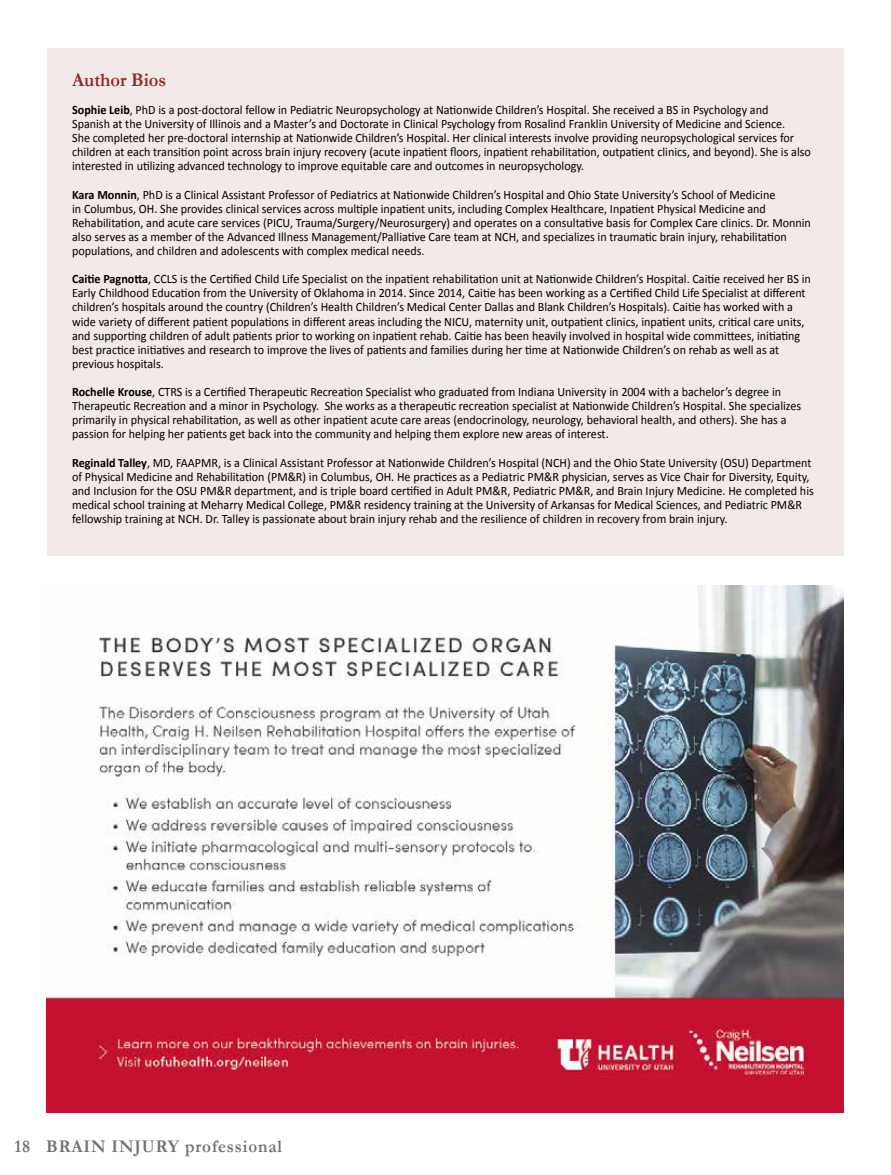
<style>
.page{position:relative;width:891px;height:1175px;background:#fff}
.page>*{position:absolute;margin:0;border:0;box-sizing:border-box;transform-origin:0 0}
.t1{font:700 19.5px "Garamond";color:#952823;scale:.95 1}
.t2{font:700 18px "Garamond";letter-spacing:.05em;color:#707172;scale:.95 1}
.t3{font:12.75px/14.1px "Calibri";color:#000;scale:.95 1}
.s1{font-weight:700}
</style>
<div class="page">
<div style="left:47px;top:48px;width:797px;height:507px;background:#f4e9e9"></div>
<img style="left:46px;top:586px;width:798px;height:526px">
<h1 class="t1" style="left:72px;top:68px;width:101px">Author Bios</h1>
<p class="t3" style="left:72px;top:103px;width:779px"><span class="s1">Sophie Leib</span>, PhD is a post-doctoral fellow in Pediatric Neuropsychology at Nationwide Children’s Hospital. She received a BS in Psychology and<br>Spanish at the University of Illinois and a Master’s and Doctorate in Clinical Psychology from Rosalind Franklin University of Medicine and Science.<br>She completed her pre-doctoral internship at Nationwide Children’s Hospital. Her clinical interests involve providing neuropsychological services for children at each transition point across brain injury recovery (acute inpatient floors, inpatient rehabilitation, outpatient clinics, and beyond). She is also interested in utilizing advanced technology to improve equitable care and outcomes in neuropsychology.</p>
<p class="t3" style="left:72px;top:187px;width:779px"><span class="s1">Kara Monnin</span>, PhD is a Clinical Assistant Professor of Pediatrics at Nationwide Children’s Hospital and Ohio State University’s School of Medicine<br>in Columbus, OH. She provides clinical services across multiple inpatient units, including Complex Healthcare, Inpatient Physical Medicine and Rehabilitation, and acute care services (PICU, Trauma/Surgery/Neurosurgery) and operates on a consultative basis for Complex Care clinics. Dr. Monnin also serves as a member of the Advanced Illness Management/Palliative Care team at NCH, and specializes in traumatic brain injury, rehabilitation populations, and children and adolescents with complex medical needs.</p>
<p class="t3" style="left:72px;top:272px;width:779px"><span class="s1">Caitie Pagnotta</span>, CCLS is the Certified Child Life Specialist on the inpatient rehabilitation unit at Nationwide Children’s Hospital. Caitie received her BS in Early Childhood Education from the University of Oklahoma in 2014. Since 2014, Caitie has been working as a Certified Child Life Specialist at different children’s hospitals around the country (Children’s Health Children’s Medical Center Dallas and Blank Children’s Hospitals). Caitie has worked with a wide variety of different patient populations in different areas including the NICU, maternity unit, outpatient clinics, inpatient units, critical care units, and supporting children of adult patients prior to working on inpatient rehab. Caitie has been heavily involved in hospital wide committees, initiating best practice initiatives and research to improve the lives of patients and families during her time at Nationwide Children’s on rehab as well as at previous hospitals.</p>
<p class="t3" style="left:72px;top:385px;width:769px"><span class="s1">Rochelle Krouse</span>, CTRS is a Certified Therapeutic Recreation Specialist who graduated from Indiana University in 2004 with a bachelor’s degree in Therapeutic Recreation and a minor in Psychology. She works as a therapeutic recreation specialist at Nationwide Children’s Hospital. She specializes primarily in physical rehabilitation, as well as other inpatient acute care areas (endocrinology, neurology, behavioral health, and others). She has a passion for helping her patients get back into the community and helping them explore new areas of interest.</p>
<p class="t3" style="left:72px;top:455px;width:782px"><span class="s1">Reginald Talley</span>, MD, FAAPMR, is a Clinical Assistant Professor at Nationwide Children’s Hospital (NCH) and the Ohio State University (OSU) Department of Physical Medicine and Rehabilitation (PM&amp;R) in Columbus, OH. He practices as a Pediatric PM&amp;R physician, serves as Vice Chair for Diversity, Equity, and Inclusion for the OSU PM&amp;R department, and is triple board certified in Adult PM&amp;R, Pediatric PM&amp;R, and Brain Injury Medicine. He completed his medical school training at Meharry Medical College, PM&amp;R residency training at the University of Arkansas for Medical Sciences, and Pediatric PM&amp;R fellowship training at NCH. Dr. Talley is passionate about brain injury rehab and the resilience of children in recovery from brain injury.</p>
<h2 class="t2" style="left:14px;top:1135px;width:283px">18 BRAIN INJURY professional</h2>
</div>
